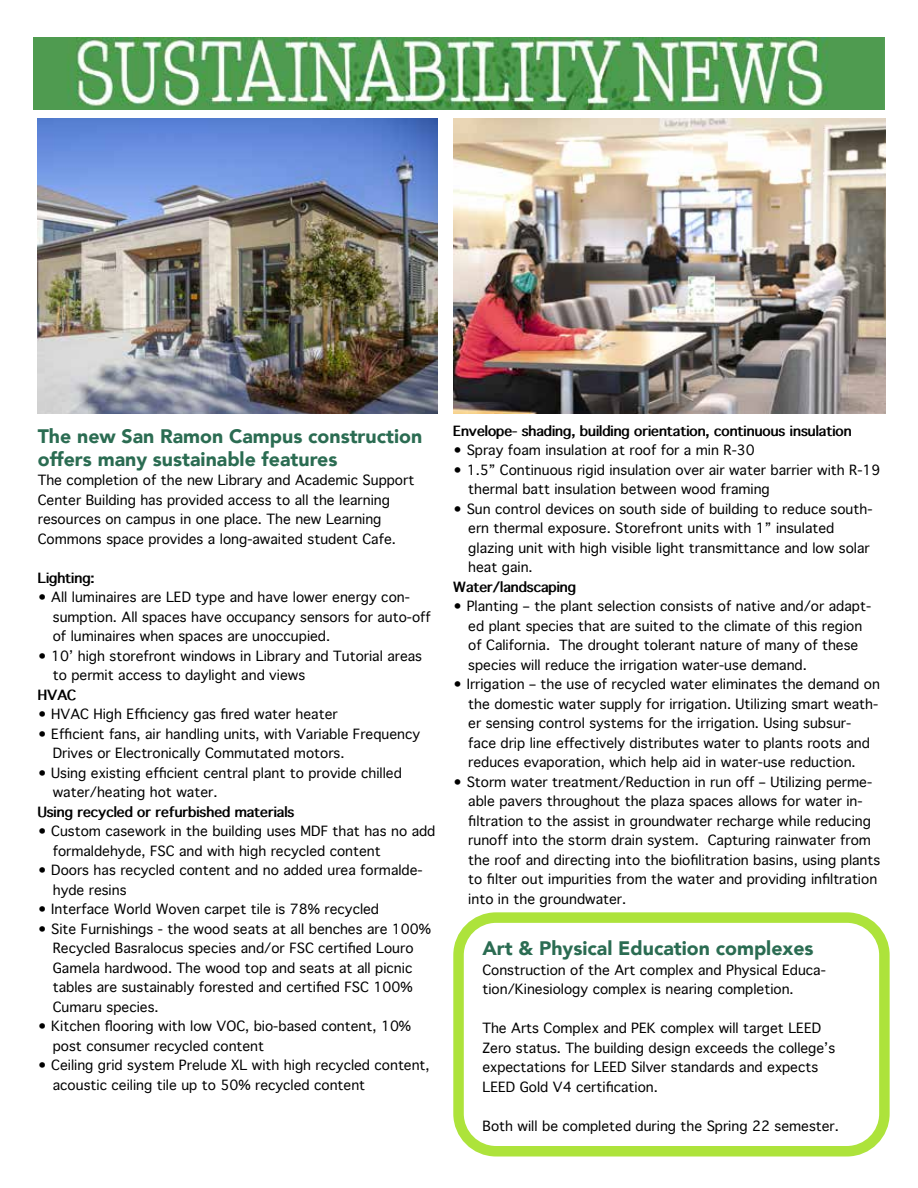
<style>
.page{position:relative;width:918px;height:1188px;background:#fff}
.page>*{position:absolute;margin:0;border:0;box-sizing:border-box;transform-origin:0 0}
.t1{font:900 19.5px/23.4px "Avenir";color:#2b6c52}
.t2{font:13.5px/19.5px "Thonburi";color:#000}
.t3{font:700 13.5px "Thonburi";color:#000}
</style>
<div class="page">
<img style="left:33px;top:38px;width:851px;height:71px">
<div style="left:453px;top:912px;width:437px;height:245px;border:10px solid #ade33b;border-radius:38px"></div>
<img style="left:38px;top:118px;width:399px;height:296px">
<img style="left:453px;top:118px;width:433px;height:296px">
<h1 class="t1" style="left:38px;top:424px;width:386px">The new San Ramon Campus construction offers many sustainable features</h1>
<p class="t2" style="left:38px;top:471px;width:378px">The completion of the new Library and Academic Support Center Building has provided access to all the learning resources on campus in one place. The new Learning Commons space provides a long-awaited student Cafe.</p>
<p class="t3" style="left:38px;top:570px;width:58px">Lighting:</p>
<p class="t2" style="left:53px;top:588px;width:380px;text-indent:-15px">• All luminaires are LED type and have lower energy con&shy;sumption. All spaces have occupancy sensors for auto-off of luminaires when spaces are unoccupied.</p>
<p class="t2" style="left:53px;top:646px;width:371px;text-indent:-15px">• 10’ high storefront windows in Library and Tutorial areas to permit access to daylight and views</p>
<p class="t3" style="left:38px;top:687px;width:40px">HVAC</p>
<p class="t2" style="left:38px;top:705px;width:301px">• HVAC High Efficiency gas fired water heater</p>
<p class="t2" style="left:53px;top:724px;width:369px;text-indent:-15px">• Efficient fans, air handling units, with Variable Frequency<br>Drives or Electronically Commutated motors.</p>
<p class="t2" style="left:53px;top:763px;width:351px;text-indent:-15px">• Using existing efficient central plant to provide chilled water/heating hot water.</p>
<p class="t3" style="left:38px;top:804px;width:258px">Using recycled or refurbished materials</p>
<p class="t2" style="left:53px;top:822px;width:384px;text-indent:-15px">• Custom casework in the building uses MDF that has no add formaldehyde, FSC and with high recycled content</p>
<p class="t2" style="left:53px;top:861px;width:371px;text-indent:-15px">• Doors has recycled content and no added urea formalde&shy;hyde resins</p>
<p class="t2" style="left:38px;top:900px;width:343px">• Interface World Woven carpet tile is 78% recycled</p>
<p class="t2" style="left:53px;top:919px;width:380px;text-indent:-15px">• Site Furnishings - the wood seats at all benches are 100% Recycled Basralocus species and/or FSC certified Louro Gamela hardwood. The wood top and seats at all picnic tables are sustainably forested and certified FSC 100% Cumaru species.</p>
<p class="t2" style="left:53px;top:1017px;width:360px;text-indent:-15px">• Kitchen flooring with low VOC, bio-based content, 10% post consumer recycled content</p>
<p class="t2" style="left:53px;top:1056px;width:378px;text-indent:-15px">• Ceiling grid system Prelude XL with high recycled content, acoustic ceiling tile up to 50% recycled content</p>
<p class="t3" style="left:453px;top:423px;width:400px">Envelope- shading, building orientation, continuous insulation</p>
<p class="t2" style="left:453px;top:441px;width:303px">• Spray foam insulation at roof for a min R-30</p>
<p class="t2" style="left:468px;top:460px;width:414px;text-indent:-15px">• 1.5” Continuous rigid insulation over air water barrier with R-19 thermal batt insulation between wood framing</p>
<p class="t2" style="left:468px;top:499px;width:406px;text-indent:-15px">• Sun control devices on south side of building to reduce south&shy;ern thermal exposure. Storefront units with 1” insulated glazing unit with high visible light transmittance and low solar heat gain.</p>
<p class="t3" style="left:453px;top:579px;width:124px">Water/landscaping</p>
<p class="t2" style="left:468px;top:597px;width:404px;text-indent:-15px">• Planting – the plant selection consists of native and/or adapt&shy;ed plant species that are suited to the climate of this region of California. The drought tolerant nature of many of these species will reduce the irrigation water-use demand.</p>
<p class="t2" style="left:468px;top:675px;width:413px;text-indent:-15px">• Irrigation – the use of recycled water eliminates the demand on the domestic water supply for irrigation. Utilizing smart weath&shy;er sensing control systems for the irrigation. Using subsur&shy;face drip line effectively distributes water to plants roots and reduces evaporation, which help aid in water-use reduction.</p>
<p class="t2" style="left:468px;top:772px;width:414px;text-indent:-15px">• Storm water treatment/Reduction in run off – Utilizing perme&shy;able pavers throughout the plaza spaces allows for water in&shy;filtration to the assist in groundwater recharge while reducing runoff into the storm drain system. Capturing rainwater from the roof and directing into the biofilitration basins, using plants to filter out impurities from the water and providing infiltration into in the groundwater.</p>
<h1 class="t1" style="left:482px;top:936px;width:333px">Art &amp; Physical Education complexes</h1>
<p class="t2" style="left:482px;top:960px;width:345px">Construction of the Art complex and Physical Educa&shy;tion/Kinesiology complex is nearing completion.</p>
<p class="t2" style="left:482px;top:1019px;width:354px">The Arts Complex and PEK complex will target LEED Zero status. The building design exceeds the college’s expectations for LEED Silver standards and expects LEED Gold V4 certification.</p>
<p class="t2" style="left:482px;top:1116px;width:358px">Both will be completed during the Spring 22 semester.</p>
</div>
